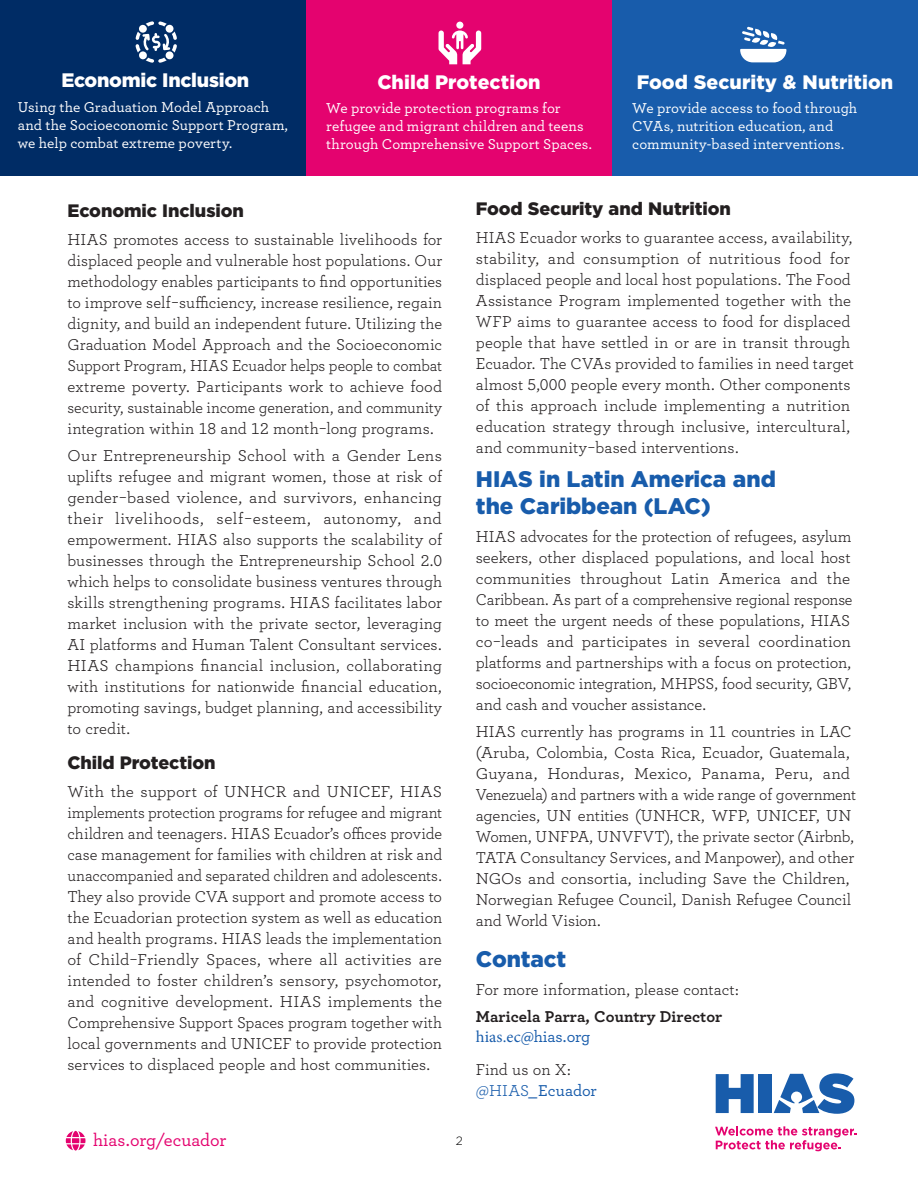
<style>
.page{position:relative;width:918px;height:1188px;background:#fff}
.page>*{position:absolute;margin:0;border:0;box-sizing:border-box;transform-origin:0 0}
.Body{font:900 22.5px/27px "Gotham";color:#185cab}
.Info_Heading{font:900 19.5px "Gotham";color:#fff}
.Footnote{font:500 18.15px "Archer";color:#e4036f}
.Heading_2{font:900 18px "Gotham";letter-spacing:-.005em;color:#231f20}
.Body-2{font:900 18px "Gotham";letter-spacing:-.005em;color:#231f20}
.Body-3{font:16.5px/21px "Archer";letter-spacing:-.005em;color:#231f20}
.Body-4{font:500 16.5px "Archer";color:#185cab}
.Info_Body{font:500 15px/18px "Archer";letter-spacing:.005em;color:#fff}
.t1{font:300 12px "Gotham";color:#000}
.s1{font-weight:700}
.s2{font-family:"Minion Pro";color:#185cab}
.s3{font-weight:500;color:#185cab}
.s4{font-weight:400}
</style>
<div class="page">
<svg style="left:66px;top:1131px;width:19px;height:20px"></svg>
<svg style="left:715px;top:1126px;width:141px;height:25px"></svg>
<svg style="left:716px;top:1074px;width:38px;height:39px"></svg>
<div style="left:759px;top:1074px;width:13px;height:39px;background:#185cab"></div>
<svg style="left:774px;top:1073px;width:80px;height:41px"></svg>
<div style="left:612px;top:0;width:306px;height:176px;background:#185cab"></div>
<div style="left:0;top:0;width:306px;height:176px;background:#002c65"></div>
<div style="left:306px;top:0;width:306px;height:176px;background:#e4036f"></div>
<svg style="left:135px;top:21px;width:42px;height:42px"></svg>
<svg style="left:740px;top:27px;width:46px;height:35px"></svg>
<div style="left:456px;top:22px;width:7px;height:7px;background:#fff;border-radius:50%"></div>
<svg style="left:439px;top:31px;width:42px;height:33px"></svg>
<p class="Info_Heading" style="left:61px;top:67px;width:189px">Economic Inclusion</p>
<p class="Info_Body" style="left:18px;top:97px;width:272px">Using the Graduation Model Approach and the Socioeconomic Support Program, we help combat extreme poverty.</p>
<p class="Info_Heading" style="left:377px;top:68px;width:165px">Child Protection</p>
<p class="Info_Body" style="left:326px;top:98px;width:267px">We provide protection programs for refugee and migrant children and teens through Comprehensive Support Spaces.</p>
<p class="Info_Heading" style="left:637px;top:68px;width:258px">Food Security &amp; Nutrition</p>
<p class="Info_Body" style="left:632px;top:98px;width:226px">We provide access to food through<br>CVAs, nutrition education, and community-based interventions.</p>
<p class="Heading_2" style="left:68px;top:198px;width:178px">Economic Inclusion</p>
<p class="Body-3" style="left:68px;top:228px;width:376px;text-align:justify">HIAS promotes access to sustainable livelihoods for displaced people and vulnerable host populations. Our methodology enables participants to find opportunities to improve self-sufficiency, increase resilience, regain dignity, and build an independent future. Utilizing the Graduation Model Approach and the Socioeconomic Support Program, HIAS Ecuador helps people to combat extreme poverty. Participants work to achieve food security, sustainable income generation, and community integration within 18 and 12 month-long programs.</p>
<p class="Body-3" style="left:68px;top:445px;width:376px;text-align:justify">Our Entrepreneurship School with a Gender Lens uplifts refugee and migrant women, those at risk of gender-based violence, and survivors, enhancing their livelihoods, self-esteem, autonomy, and empowerment. HIAS also supports the scalability of businesses through the Entrepreneurship School 2.0 which helps to consolidate business ventures through skills strengthening programs. HIAS facilitates labor market inclusion with the private sector, leveraging AI platforms and Human Talent Consultant services.<br>HIAS champions financial inclusion, collaborating with institutions for nationwide financial education, promoting savings, budget planning, and accessibility to credit.</p>
<p class="Heading_2" style="left:68px;top:750px;width:150px">Child Protection</p>
<p class="Body-3" style="left:68px;top:780px;width:376px;text-align:justify">With the support of UNHCR and UNICEF, HIAS implements protection programs for refugee and migrant children and teenagers. HIAS Ecuador’s offices provide case management for families with children at risk and unaccompanied and separated children and adolescents.<br>They also provide CVA support and promote access to the Ecuadorian protection system as well as education and health programs. HIAS leads the implementation of Child-Friendly Spaces, where all activities are intended to foster children’s sensory, psychomotor, and cognitive development. HIAS implements the Comprehensive Support Spaces program together with local governments and UNICEF to provide protection services to displaced people and host communities.</p>
<p class="Footnote" style="left:93px;top:1127px;width:135px">hias.org/ecuador</p>
<p class="t1" style="left:456px;top:1133px;width:9px">2</p>
<p class="Body-2" style="left:476px;top:197px;width:257px">Food Security and Nutrition</p>
<p class="Body-3" style="left:476px;top:226px;width:380px">HIAS Ecuador works to guarantee access, availability, stability, and consumption of nutritious food for displaced people and local host populations. The Food Assistance Program implemented together with the WFP aims to guarantee access to food for displaced people that have settled in or are in transit through Ecuador. The CVAs provided to families in need target almost 5,000 people every month. Other components of this approach include implementing a nutrition education strategy through inclusive, intercultural, and community-based interventions.</p>
<p class="Body" style="left:476px;top:465px;width:302px">HIAS in Latin America and the Caribbean (LAC)</p>
<p class="Body-3" style="left:476px;top:525px;width:378px">HIAS advocates for the protection of refugees, asylum seekers, other displaced populations, and local host communities throughout Latin America and the Caribbean. As part of a comprehensive regional response to meet the urgent needs of these populations, HIAS co-leads and participates in several coordination platforms and partnerships with a focus on protection, socioeconomic integration, MHPSS, food security, GBV, and cash and voucher assistance.</p>
<p class="Body-3" style="left:476px;top:721px;width:382px">HIAS currently has programs in 11 countries in LAC (Aruba, Colombia, Costa Rica, Ecuador, Guatemala, Guyana, Honduras, Mexico, Panama, Peru, and Venezuela) and partners with a wide range of government agencies, UN entities (UNHCR, WFP, UNICEF, UN Women, UNFPA, UNVFVT), the private sector (Airbnb, TATA Consultancy Services, and Manpower), and other NGOs and consortia, including Save the Children, Norwegian Refugee Council, Danish Refugee Council and World Vision.</p>
<p class="Body" style="left:476px;top:945px;width:92px">Contact</p>
<p class="Body-3" style="left:476px;top:974px;width:265px;line-height:27.8px">For more information, please contact:<br><span class="s1">Maricela Parra, Country Director</span></p>
<p class="Body-3" style="left:476px;top:1020px;width:116px;line-height:32.7px"><span class="s2">hias.ec</span><span class="s3">@hias.org<br></span>Find us on X:</p>
<p class="Body-4" style="left:476px;top:1079px;width:122px"><span class="s4">@HIAS</span>_Ecuador</p>
</div>
